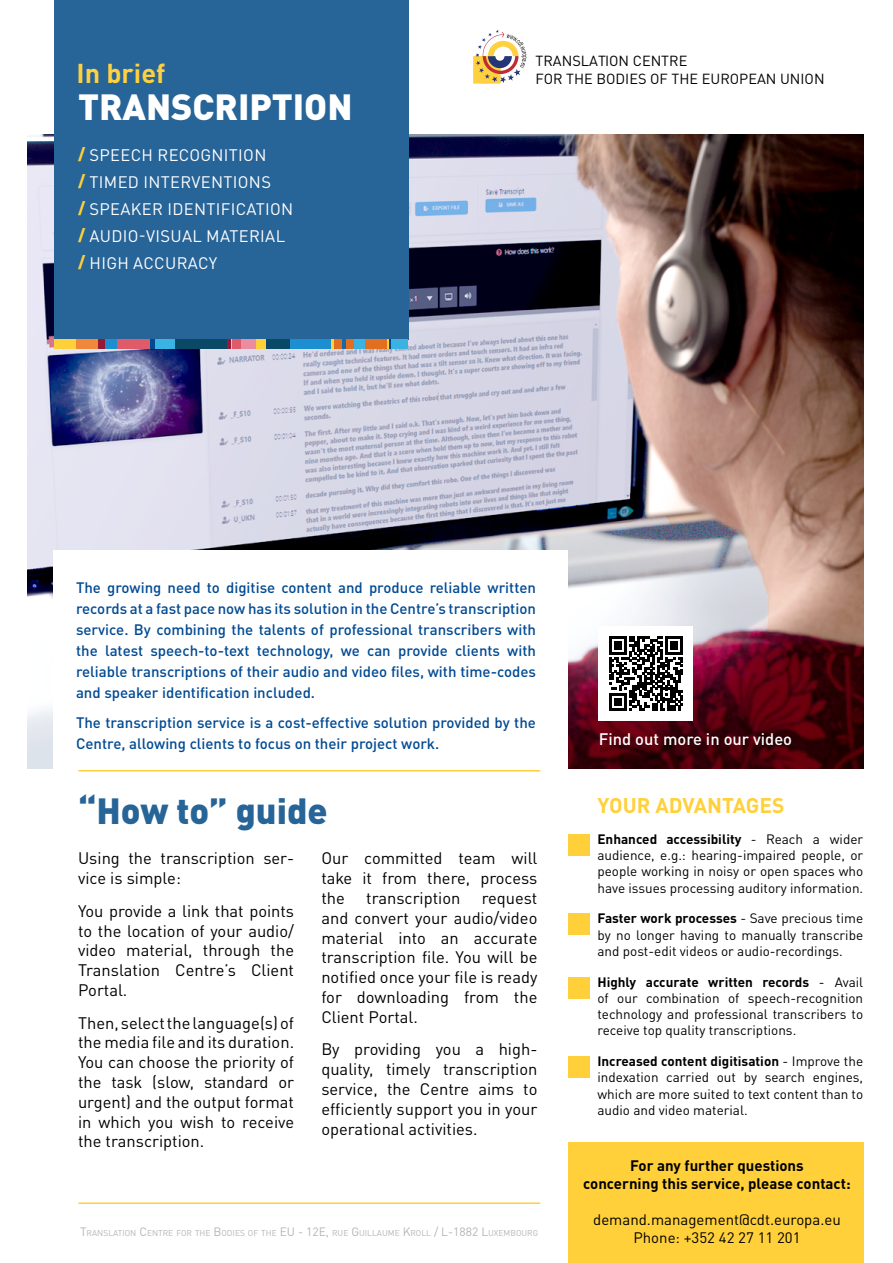
<style>
.page{position:relative;width:893px;height:1263px;background:#fff}
.page>*{position:absolute;margin:0;border:0;box-sizing:border-box;transform-origin:0 0}
.t1{font:900 36px "DIN Pro";color:#fff}
.t2{font:900 36px "DIN Pro";color:#276498}
.t3{font:700 27px "DIN Pro";color:#ffd040}
.t4{font:700 21px "DIN Pro";color:#ffd039}
.t5{font:16.5px/19.8px "DIN Pro";color:#000;text-align:justify}
.t6{font:16.5px/27px "DIN Pro";letter-spacing:.02em;color:#fff}
.t7{font:500 16.5px "DIN Pro";color:#fff}
.t8{font:500 15px/21px "DIN Pro";color:#004a93;text-align:justify}
.t9{font:700 15px/18px "DIN Pro";color:#000;text-align:center}
.t10{font:15px/18px "DIN Pro";color:#000;text-align:center}
.t11{font:14.4px/17.4px "DIN Pro";color:#000}
.t12{font:13.5px/16.2px "DIN Pro";color:#000;text-align:justify}
.t13{font:8.4px "DIN Pro";color:#b5b5b5}
.s1{font-weight:900;color:#ffd039}
.s2{font-size:12px}
.s3{font-weight:700}
</style>
<div class="page">
<img style="left:28px;top:134px;width:835px;height:635px">
<div style="left:54px;top:551px;width:514px;height:221px;background:#fff"></div>
<div style="left:568px;top:1142px;width:295px;height:121px;background:#ffd039"></div>
<div style="left:54px;top:0;width:354px;height:339px;background:#276498"></div>
<div style="left:54px;top:339px;width:335px;height:10px;background:#ffd039"></div>
<div style="left:76px;top:339px;width:23px;height:10px;background:#f18739"></div>
<div style="left:99px;top:339px;width:6px;height:10px;background:#961a36"></div>
<div style="left:106px;top:339px;width:12px;height:10px;background:#1b8fcf"></div>
<div style="left:117px;top:339px;width:34px;height:10px;background:#e05b69"></div>
<div style="left:150px;top:339px;width:5px;height:10px;background:#004a93"></div>
<svg style="left:389px;top:339px;width:3px;height:10px"></svg>
<div style="left:155px;top:339px;width:21px;height:10px;background:#3bb3e2"></div>
<div style="left:392px;top:339px;width:16px;height:10px;background:#3bb3e2"></div>
<div style="left:176px;top:339px;width:52px;height:10px;background:#094965"></div>
<svg style="left:228px;top:339px;width:3px;height:10px"></svg>
<div style="left:232px;top:339px;width:8px;height:10px;background:#e05b69"></div>
<div style="left:241px;top:339px;width:15px;height:10px;background:#eb8d9f"></div>
<div style="left:266px;top:339px;width:27px;height:10px;background:#094965"></div>
<div style="left:290px;top:339px;width:41px;height:10px;background:#1b8fcf"></div>
<div style="left:334px;top:339px;width:52px;height:10px;background:#e26e20"></div>
<hr style="left:342px;top:339px;width:4px;height:10px;background:#1b68a9">
<div style="left:354px;top:339px;width:11px;height:10px;background:#3bb3e2"></div>
<svg style="left:473px;top:30px;width:53px;height:54px"></svg>
<div style="left:568px;top:834px;width:21px;height:21px;background:#ffd039"></div>
<div style="left:568px;top:914px;width:21px;height:21px;background:#ffd039"></div>
<div style="left:568px;top:977px;width:21px;height:21px;background:#ffd039"></div>
<div style="left:568px;top:1057px;width:21px;height:21px;background:#ffd039"></div>
<hr style="left:78px;top:770px;width:462px;height:1px;background:#ffd039">
<hr style="left:78px;top:1202px;width:462px;height:2px;background:#ffd039">
<div style="left:599px;top:626px;width:94px;height:95px;background:#fff"></div>
<svg style="left:609px;top:637px;width:74px;height:74px"></svg>
<h2 class="t3" style="left:77px;top:51px;width:90px">In brief</h2>
<h1 class="t1" style="left:78px;top:76px;width:276px">TRANSCRIPTION</h1>
<p class="t6" style="left:78px;top:140px;width:217px"><span class="s1">/</span> SPEECH RECOGNITION<br><span class="s1">/</span> TIMED INTERVENTIONS<br><span class="s1">/</span> SPEAKER IDENTIFICATION <span class="s1">/</span> AUDIO-VISUAL MATERIAL <span class="s1">/</span> HIGH ACCURACY</p>
<p class="t11" style="left:536px;top:51px;width:291px">TRANSLATION CENTRE<br>FOR THE BODIES OF THE EUROPEAN UNION</p>
<p class="t8" style="left:76px;top:576px;width:461px">The growing need to digitise content and produce reliable written records at a fast pace now has its solution in the Centre’s transcription service. By combining the talents of professional transcribers with the latest speech-to-text technology, we can provide clients with reliable transcriptions of their audio and video files, with time-codes and speaker identification included.</p>
<p class="t8" style="left:76px;top:710px;width:461px">The transcription service is a cost-effective solution provided by the<br>Centre, allowing clients to focus on their project work.</p>
<h1 class="t2" style="left:78px;top:780px;width:251px">“How to” guide</h1>
<p class="t5" style="left:78px;top:847px;width:218px">Using the transcription ser&shy;vice is simple:</p>
<p class="t5" style="left:78px;top:899px;width:218px">You provide a link that points to the location of your audio/ video material, through the Translation Centre’s Client Portal.</p>
<p class="t5" style="left:78px;top:1011px;width:218px">Then, select the language(s) of the media file and its duration.<br>You can choose the priority of the task (slow, standard or urgent) and the output format in which you wish to receive the transcription.</p>
<p class="t5" style="left:321px;top:847px;width:218px">Our committed team will take it from there, process the</p>
<p class="t5" style="left:366px;top:886px;width:96px">transcription</p>
<p class="t5" style="left:321px;top:886px;width:218px;text-indent:160px">request and convert your audio/video material into an accurate transcription file. You will be notified once your file is ready for downloading from the Client Portal.</p>
<p class="t5" style="left:321px;top:1038px;width:218px">By providing you a high&shy;quality, timely transcription service, the Centre aims to efficiently support you in your operational activities.</p>
<p class="t13" style="left:80px;top:1226px;width:458px"><span class="s2">T</span>RANSLATION <span class="s2">C</span>ENTRE FOR THE <span class="s2">B</span>ODIES OF THE <span class="s2">EU - 12E,</span> RU E <span class="s2">G</span>U ILLAU ME <span class="s2">K</span>ROLL <span class="s2">/ L-1882 L</span>UXEMBOU RG</p>
<p class="t7" style="left:599px;top:726px;width:195px">Find out more in our video</p>
<p class="t4" style="left:597px;top:788px;width:189px">YOUR ADVANTAGES</p>
<p class="t12" style="left:597px;top:830px;width:267px"><span class="s3">Enhanced accessibility</span> - Reach a wider audience, e.g.: hearing-impaired people, or people working in noisy or open spaces who have issues processing auditory information.</p>
<p class="t12" style="left:597px;top:909px;width:267px"><span class="s3">Faster work processes</span> - Save precious time by no longer having to manually transcribe and post-edit videos or audio-recordings.</p>
<p class="t12" style="left:597px;top:972px;width:267px"><span class="s3">Highly accurate written records</span> - Avail of our combination of speech-recognition technology and professional transcribers to receive top quality transcriptions.</p>
<p class="t12" style="left:597px;top:1052px;width:267px"><span class="s3">Increased content digitisation</span> - Improve the indexation carried out by search engines, which are more suited to text content than to audio and video material.</p>
<p class="t9" style="left:583px;top:1155px;width:269px">For any further questions<br>concerning this service, please contact:</p>
<p class="t10" style="left:593px;top:1209px;width:249px">demand.management@cdt.europa.eu<br>Phone: +352 42 27 11 201</p>
</div>
